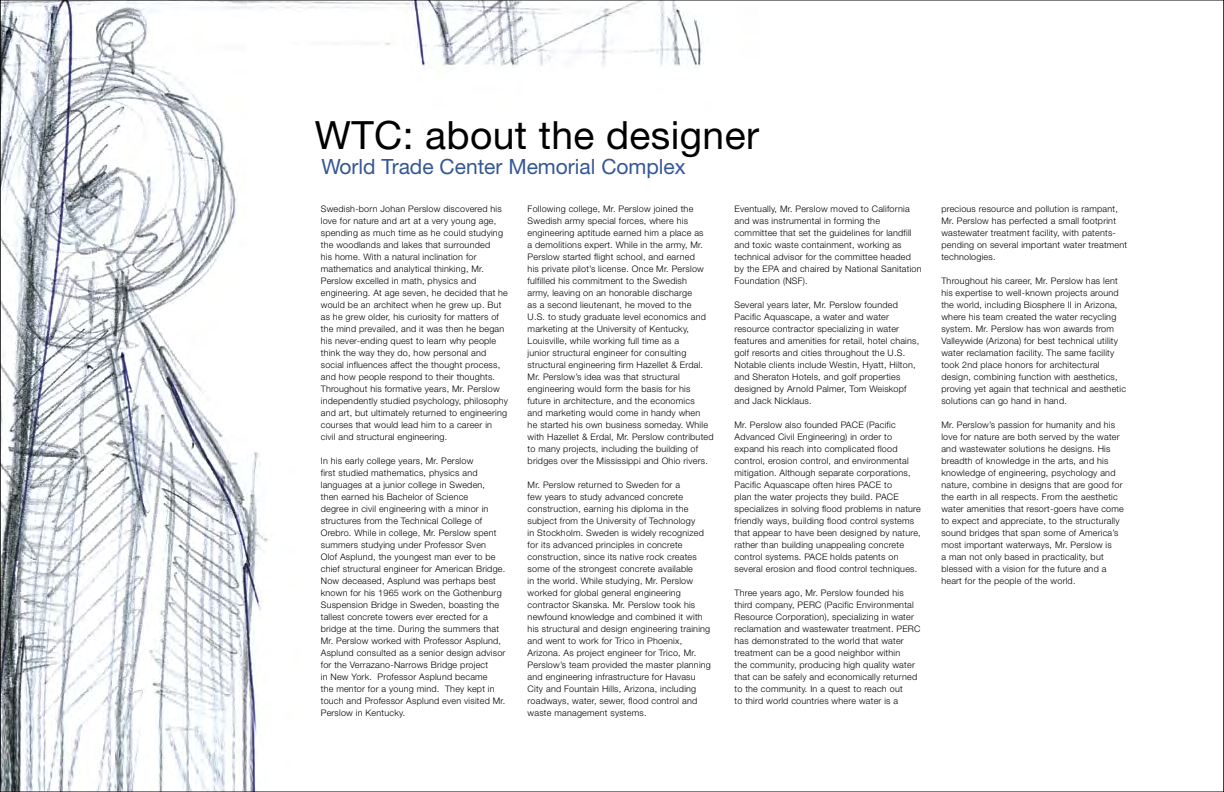
<style>
.page{position:relative;width:1224px;height:792px;background:#fff}
.page>*{position:absolute;margin:0;border:0;box-sizing:border-box;transform-origin:0 0}
.t1{font:39px "Helvetica Neue";letter-spacing:.01em;color:#000}
.t2{font:21px "Helvetica Neue";color:#345795}
.t3{font:300 9px/12px "Helvetica Neue";letter-spacing:.025em;color:#000}
</style>
<div class="page">
<img style="left:2px;top:2px;width:702px;height:788px">
<hr style="left:0;top:0;width:1px;height:792px;background:#000">
<hr style="left:1223px;top:0;width:1px;height:792px;background:#000">
<p class="t1" style="left:315px;top:112px;width:446px">WTC: about the designer</p>
<p class="t2" style="left:321px;top:154px;width:366px">World Trade Center Memorial Complex</p>
<p class="t3" style="left:735px;top:203px;width:189px">Eventually, Mr. Perslow moved to California and was instrumental in forming the committee that set the guidelines for landfill and toxic waste containment, working as technical advisor for the committee headed by the EPA and chaired by National Sanitation Foundation (NSF).</p>
<p class="t3" style="left:735px;top:299px;width:186px">Several years later, Mr. Perslow founded Pacific Aquascape, a water and water resource contractor specializing in water features and amenities for retail, hotel chains, golf resorts and cities throughout the U.S.<br>Notable clients include Westin, Hyatt, Hilton, and Sheraton Hotels, and golf properties designed by Arnold Palmer, Tom Weiskopf and Jack Nicklaus.</p>
<p class="t3" style="left:735px;top:419px;width:188px">Mr. Perslow also founded PACE (Pacific Advanced Civil Engineering) in order to expand his reach into complicated flood control, erosion control, and environmental mitigation. Although separate corporations, Pacific Aquascape often hires PACE to<br>plan the water projects they build. PACE specializes in solving flood problems in nature friendly ways, building flood control systems that appear to have been designed by nature, rather than building unappealing concrete control systems. PACE holds patents on several erosion and flood control techniques.</p>
<p class="t3" style="left:735px;top:587px;width:187px">Three years ago, Mr. Perslow founded his third company, PERC (Pacific Environmental Resource Corporation), specializing in water reclamation and wastewater treatment. PERC has demonstrated to the world that water treatment can be a good neighbor within<br>the community, producing high quality water that can be safely and economically returned to the community. In a quest to reach out<br>to third world countries where water is a</p>
<p class="t3" style="left:321px;top:203px;width:189px">Swedish-born Johan Perslow discovered his love for nature and art at a very young age, spending as much time as he could studying the woodlands and lakes that surrounded<br>his home. With a natural inclination for mathematics and analytical thinking, Mr.<br>Perslow excelled in math, physics and engineering. At age seven, he decided that he would be an architect when he grew up. But as he grew older, his curiosity for matters of the mind prevailed, and it was then he began his never-ending quest to learn why people think the way they do, how personal and social influences affect the thought process, and how people respond to their thoughts.<br>Throughout his formative years, Mr. Perslow independently studied psychology, philosophy and art, but ultimately returned to engineering courses that would lead him to a career in civil and structural engineering.</p>
<p class="t3" style="left:321px;top:455px;width:186px">In his early college years, Mr. Perslow<br>first studied mathematics, physics and languages at a junior college in Sweden,<br>then earned his Bachelor of Science<br>degree in civil engineering with a minor in structures from the Technical College of Orebro. While in college, Mr. Perslow spent summers studying under Professor Sven<br>Olof Asplund, the youngest man ever to be chief structural engineer for American Bridge.<br>Now deceased, Asplund was perhaps best known for his 1965 work on the Gothenburg Suspension Bridge in Sweden, boasting the tallest concrete towers ever erected for a bridge at the time. During the summers that Mr. Perslow worked with Professor Asplund, Asplund consulted as a senior design advisor for the Verrazano-Narrows Bridge project<br>in New York. Professor Asplund became<br>the mentor for a young mind. They kept in touch and Professor Asplund even visited Mr.<br>Perslow in Kentucky.</p>
<p class="t3" style="left:528px;top:203px;width:188px">Following college, Mr. Perslow joined the Swedish army special forces, where his engineering aptitude earned him a place as<br>a demolitions expert. While in the army, Mr.<br>Perslow started flight school, and earned<br>his private pilot’s license. Once Mr. Perslow fulfilled his commitment to the Swedish<br>army, leaving on an honorable discharge<br>as a second lieutenant, he moved to the<br>U.S. to study graduate level economics and marketing at the University of Kentucky, Louisville, while working full time as a<br>junior structural engineer for consulting structural engineering firm Hazellet &amp; Erdal.<br>Mr. Perslow’s idea was that structural engineering would form the basis for his future in architecture, and the economics<br>and marketing would come in handy when<br>he started his own business someday. While with Hazellet &amp; Erdal, Mr. Perslow contributed to many projects, including the building of bridges over the Mississippi and Ohio rivers.</p>
<p class="t3" style="left:528px;top:479px;width:185px">Mr. Perslow returned to Sweden for a<br>few years to study advanced concrete construction, earning his diploma in the subject from the University of Technology<br>in Stockholm. Sweden is widely recognized for its advanced principles in concrete construction, since its native rock creates some of the strongest concrete available<br>in the world. While studying, Mr. Perslow worked for global general engineering contractor Skanska. Mr. Perslow took his newfound knowledge and combined it with his structural and design engineering training and went to work for Trico in Phoenix, Arizona. As project engineer for Trico, Mr.<br>Perslow’s team provided the master planning and engineering infrastructure for Havasu City and Fountain Hills, Arizona, including roadways, water, sewer, flood control and waste management systems.</p>
<p class="t3" style="left:941px;top:203px;width:187px">precious resource and pollution is rampant, Mr. Perslow has perfected a small footprint wastewater treatment facility, with patents&shy;pending on several important water treatment technologies.</p>
<p class="t3" style="left:941px;top:275px;width:186px">Throughout his career, Mr. Perslow has lent his expertise to well-known projects around the world, including Biosphere II in Arizona, where his team created the water recycling system. Mr. Perslow has won awards from Valleywide (Arizona) for best technical utility water reclamation facility. The same facility took 2nd place honors for architectural design, combining function with aesthetics, proving yet again that technical and aesthetic solutions can go hand in hand.</p>
<p class="t3" style="left:941px;top:419px;width:184px">Mr. Perslow’s passion for humanity and his love for nature are both served by the water and wastewater solutions he designs. His breadth of knowledge in the arts, and his knowledge of engineering, psychology and nature, combine in designs that are good for the earth in all respects. From the aesthetic water amenities that resort-goers have come to expect and appreciate, to the structurally sound bridges that span some of America’s most important waterways, Mr. Perslow is<br>a man not only based in practicality, but blessed with a vision for the future and a heart for the people of the world.</p>
</div>
